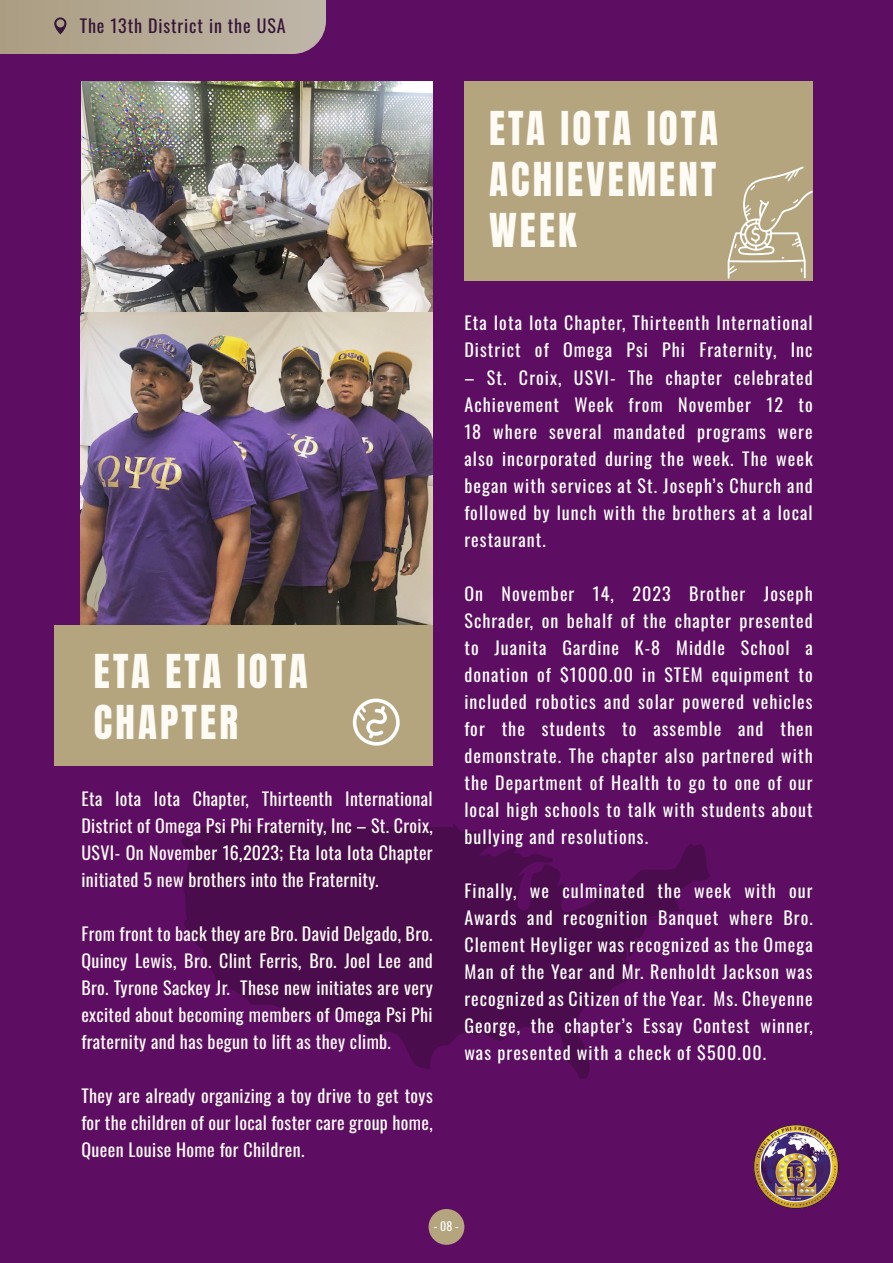
<style>
.page{position:relative;width:893px;height:1263px;background:#5d0e62}
.page>*{position:absolute;margin:0;border:0;box-sizing:border-box;transform-origin:0 0}
.t1{font:39px/51px "Anton";letter-spacing:.08em;color:#fefbf5;text-align:justify}
.t2{font:18px/27px "Oswald";letter-spacing:.06em;color:#fff;text-align:justify}
.t3{font:18px/27px "Oswald";letter-spacing:.02em;color:#fefbf5;text-align:justify}
.t4{font:18px "Oswald";letter-spacing:.05em;color:#371637}
.t5{font:12px "Oswald";color:#fff}
</style>
<div class="page">
<img style="left:80px;top:81px;width:353px;height:232px">
<img style="left:80px;top:313px;width:353px;height:312px">
<div style="left:429px;top:1209px;width:35px;height:36px;background:#b4a57f;border-radius:50%"></div>
<svg style="left:0;top:0;width:326px;height:54px;background:#b3a693"></svg>
<div style="left:464px;top:81px;width:349px;height:200px;background:#b4a57f"></div>
<div style="left:54px;top:625px;width:379px;height:140px;background:#b4a57f"></div>
<img style="left:754px;top:1124px;width:85px;height:85px">
<svg style="left:728px;top:166px;width:85px;height:113px"></svg>
<svg style="left:352px;top:698px;width:48px;height:48px"></svg>
<svg style="left:182px;top:824px;width:528px;height:255px;fill:#4a0c4c"></svg>
<p class="t4" style="left:80px;top:10px;width:207px">The 13th District in the USA</p>
<p class="t1" style="left:94px;top:649px;width:216px">ETA ETA IOTA</p>
<p class="t1" style="left:94px;top:700px;width:146px">CHAPTER</p>
<p class="t3" style="left:81px;top:784px;width:353px">Eta Iota Iota Chapter, Thirteenth International District of Omega Psi Phi Fraternity, Inc – St. Croix, USVI- On November 16,2023; Eta Iota Iota Chapter initiated 5 new brothers into the Fraternity.</p>
<p class="t3" style="left:81px;top:919px;width:353px">From front to back they are Bro. David Delgado, Bro.<br>Quincy Lewis, Bro. Clint Ferris, Bro. Joel Lee and Bro. Tyrone Sackey Jr. These new initiates are very excited about becoming members of Omega Psi Phi fraternity and has begun to lift as they climb.</p>
<p class="t3" style="left:81px;top:1081px;width:353px">They are already organizing a toy drive to get toys for the children of our local foster care group home, Queen Louise Home for Children.</p>
<p class="t1" style="left:489px;top:106px;width:230px">ETA IOTA IOTA ACHIEVEMENT WEEK</p>
<p class="t2" style="left:464px;top:308px;width:350px">Eta Iota Iota Chapter, Thirteenth International<br>District of Omega Psi Phi Fraternity, Inc</p>
<p class="t2" style="left:464px;top:362px;width:350px">– St. Croix, USVI- The chapter celebrated Achievement Week from November 12 to 18 where several mandated programs were also incorporated during the week. The week began with services at St. Joseph’s Church and followed by lunch with the brothers at a local restaurant.</p>
<p class="t2" style="left:464px;top:578px;width:350px">On November 14, 2023 Brother Joseph Schrader, on behalf of the chapter presented to Juanita Gardine K-8 Middle School a donation of $1000.00 in STEM equipment to included robotics and solar powered vehicles for the students to assemble and then demonstrate. The chapter also partnered with the Department of Health to go to one of our local high schools to talk with students about bullying and resolutions.</p>
<p class="t2" style="left:464px;top:875px;width:350px">Finally, we culminated the week with our Awards and recognition Banquet where Bro.<br>Clement Heyliger was recognized as the Omega Man of the Year and Mr. Renholdt Jackson was recognized as Citizen of the Year. Ms. Cheyenne George, the chapter’s Essay Contest winner, was presented with a check of $500.00.</p>
<p class="t5" style="left:434px;top:1215px;width:26px">- 08 -</p>
</div>
